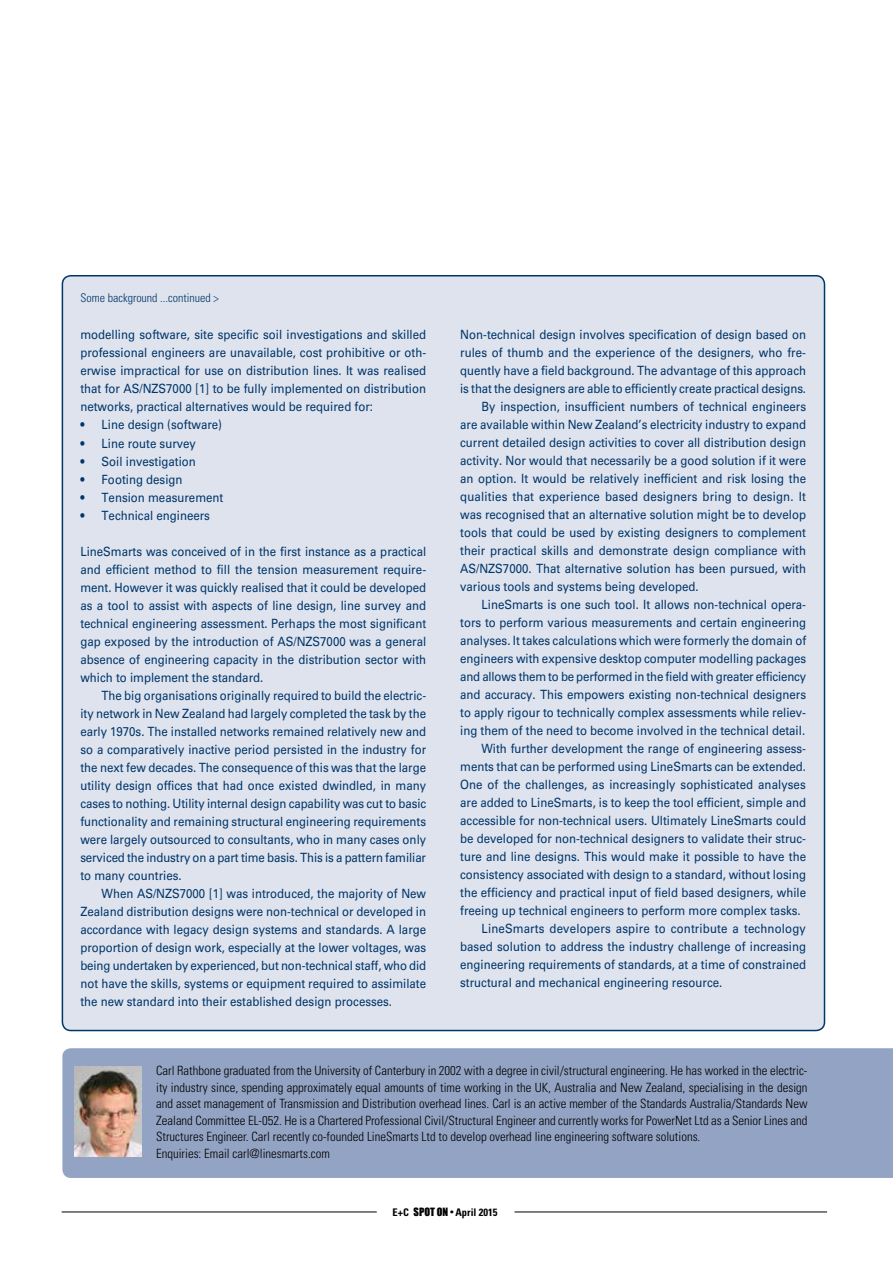
<style>
.page{position:relative;width:893px;height:1263px;background:#fff}
.page>*{position:absolute;margin:0;border:0;box-sizing:border-box;transform-origin:0 0}
.t1{font:12.75px/18px "Univers";color:#00366b;text-align:justify;scale:.9 1}
.t2{font:300 condensed 12.75px/16.5px "Univers";color:#000}
.t3{font:300 condensed 12px "Univers";color:#00366b}
.t4{font:700 condensed 10.5px "Univers";color:#000}
.s1{font-family:"Impact";font-weight:400;font-stretch:normal}
</style>
<div class="page">
<hr style="left:514px;top:1211px;width:313px;height:1px;background:#000">
<hr style="left:62px;top:1211px;width:315px;height:1px;background:#000">
<div style="left:62px;top:276px;width:762px;height:754px;background:#dfe3ed;border-radius:9px"></div>
<div style="left:62px;top:1048px;width:831px;height:130px;background:#93a3c3"></div>
<img style="left:75px;top:1066px;width:66px;height:90px">
<p class="t3" style="left:80px;top:290px;width:140px">Some background ...continued &gt;</p>
<p class="t1" style="left:80px;top:326px;width:386px">modelling software, site specific soil investigations and skilled professional engineers are unavailable, cost prohibitive or oth&shy;erwise impractical for use on distribution lines. It was realised that for AS/NZS7000 [1] to be fully implemented on distribution networks, practical alternatives would be required for:</p>
<p class="t1" style="left:80px;top:416px;width:159px">• Line design (software)</p>
<p class="t1" style="left:80px;top:434px;width:130px">• Line route survey</p>
<p class="t1" style="left:80px;top:452px;width:130px">• Soil investigation</p>
<p class="t1" style="left:80px;top:470px;width:115px">• Footing design</p>
<p class="t1" style="left:80px;top:489px;width:160px">• Tension measurement</p>
<p class="t1" style="left:80px;top:507px;width:146px">• Technical engineers</p>
<p class="t1" style="left:80px;top:543px;width:386px">LineSmarts was conceived of in the first instance as a practical and efficient method to fill the tension measurement require&shy;ment. However it was quickly realised that it could be developed as a tool to assist with aspects of line design, line survey and technical engineering assessment. Perhaps the most significant gap exposed by the introduction of AS/NZS7000 was a general absence of engineering capacity in the distribution sector with which to implement the standard.</p>
<p class="t1" style="left:80px;top:687px;width:386px;text-indent:21px">The big organisations originally required to build the electric&shy;ity network in New Zealand had largely completed the task by the early 1970s. The installed networks remained relatively new and so a comparatively inactive period persisted in the industry for the next few decades. The consequence of this was that the large utility design offices that had once existed dwindled, in many cases to nothing. Utility internal design capability was cut to basic functionality and remaining structural engineering requirements were largely outsourced to consultants, who in many cases only serviced the industry on a part time basis. This is a pattern familiar to many countries.</p>
<p class="t1" style="left:80px;top:885px;width:386px;text-indent:21px">When AS/NZS7000 [1] was introduced, the majority of New Zealand distribution designs were non-technical or developed in accordance with legacy design systems and standards. A large proportion of design work, especially at the lower voltages, was being undertaken by experienced, but non-technical staff, who did not have the skills, systems or equipment required to assimilate the new standard into their established design processes.</p>
<p class="t1" style="left:460px;top:326px;width:386px">Non-technical design involves specification of design based on</p>
<p class="t1" style="left:460px;top:344px;width:386px">rules of thumb and the experience of the designers, who fre-</p>
<p class="t1" style="left:460px;top:362px;width:386px">quently have a field background. The advantage of this approach</p>
<p class="t1" style="left:460px;top:380px;width:386px">is that the designers are able to efficiently create practical designs.</p>
<p class="t1" style="left:481px;top:398px;width:362px">By inspection, insufficient numbers of technical engineers</p>
<p class="t1" style="left:460px;top:416px;width:386px">are available within New Zealand’s electricity industry to expand</p>
<p class="t1" style="left:460px;top:434px;width:386px">current detailed design activities to cover all distribution design</p>
<p class="t1" style="left:460px;top:452px;width:386px">activity. Nor would that necessarily be a good solution if it were</p>
<p class="t1" style="left:460px;top:470px;width:386px">an option. It would be relatively inefficient and risk losing the</p>
<p class="t1" style="left:460px;top:488px;width:386px">qualities that experience based designers bring to design. It</p>
<p class="t1" style="left:460px;top:506px;width:386px">was recognised that an alternative solution might be to develop</p>
<p class="t1" style="left:460px;top:524px;width:386px">tools that could be used by existing designers to complement</p>
<p class="t1" style="left:460px;top:542px;width:386px">their practical skills and demonstrate design compliance with</p>
<p class="t1" style="left:460px;top:560px;width:386px">AS/NZS7000. That alternative solution has been pursued, with</p>
<p class="t1" style="left:460px;top:578px;width:266px">various tools and systems being developed.</p>
<p class="t1" style="left:481px;top:596px;width:362px">LineSmarts is one such tool. It allows non-technical opera-</p>
<p class="t1" style="left:460px;top:614px;width:386px">tors to perform various measurements and certain engineering</p>
<p class="t1" style="left:460px;top:632px;width:386px">analyses. It takes calculations which were formerly the domain of</p>
<p class="t1" style="left:460px;top:650px;width:386px">engineers with expensive desktop computer modelling packages</p>
<p class="t1" style="left:460px;top:668px;width:386px">and allows them to be performed in the field with greater efficiency</p>
<p class="t1" style="left:460px;top:686px;width:386px">and accuracy. This empowers existing non-technical designers</p>
<p class="t1" style="left:460px;top:704px;width:386px">to apply rigour to technically complex assessments while reliev-</p>
<p class="t1" style="left:460px;top:722px;width:385px">ing them of the need to become involved in the technical detail.</p>
<p class="t1" style="left:481px;top:740px;width:362px">With further development the range of engineering assess-</p>
<p class="t1" style="left:460px;top:758px;width:386px">ments that can be performed using LineSmarts can be extended.</p>
<p class="t1" style="left:460px;top:776px;width:385px">One of the challenges, as increasingly sophisticated analyses</p>
<p class="t1" style="left:460px;top:794px;width:386px">are added to LineSmarts, is to keep the tool efficient, simple and</p>
<p class="t1" style="left:460px;top:812px;width:386px">accessible for non-technical users. Ultimately LineSmarts could</p>
<p class="t1" style="left:460px;top:830px;width:386px">be developed for non-technical designers to validate their struc-</p>
<p class="t1" style="left:460px;top:848px;width:386px">ture and line designs. This would make it possible to have the</p>
<p class="t1" style="left:460px;top:866px;width:386px">consistency associated with design to a standard, without losing</p>
<p class="t1" style="left:460px;top:884px;width:386px">the efficiency and practical input of field based designers, while</p>
<p class="t1" style="left:460px;top:902px;width:380px">freeing up technical engineers to perform more complex tasks.</p>
<p class="t1" style="left:481px;top:920px;width:362px">LineSmarts developers aspire to contribute a technology</p>
<p class="t1" style="left:460px;top:938px;width:386px">based solution to address the industry challenge of increasing</p>
<p class="t1" style="left:460px;top:956px;width:386px">engineering requirements of standards, at a time of constrained</p>
<p class="t1" style="left:460px;top:974px;width:293px">structural and mechanical engineering resource.</p>
<p class="t2" style="left:156px;top:1062px;width:653px">Carl Rathbone graduated from the University of Canterbury in 2002 with a degree in civil/structural engineering. He has worked in the electric&shy;ity industry since, spending approximately equal amounts of time working in the UK, Australia and New Zealand, specialising in the design and asset management of Transmission and Distribution overhead lines. Carl is an active member of the Standards Australia/Standards New Zealand Committee EL-052. He is a Chartered Professional Civil/Structural Engineer and currently works for PowerNet Ltd as a Senior Lines and Structures Engineer. Carl recently co-founded LineSmarts Ltd to develop overhead line engineering software solutions.<br>Enquiries: Email carl@linesmarts.com</p>
<p class="t4" style="left:393px;top:1206px;width:106px">E+C <span class="s1">SPOT ON •</span> April 2015</p>
</div>
